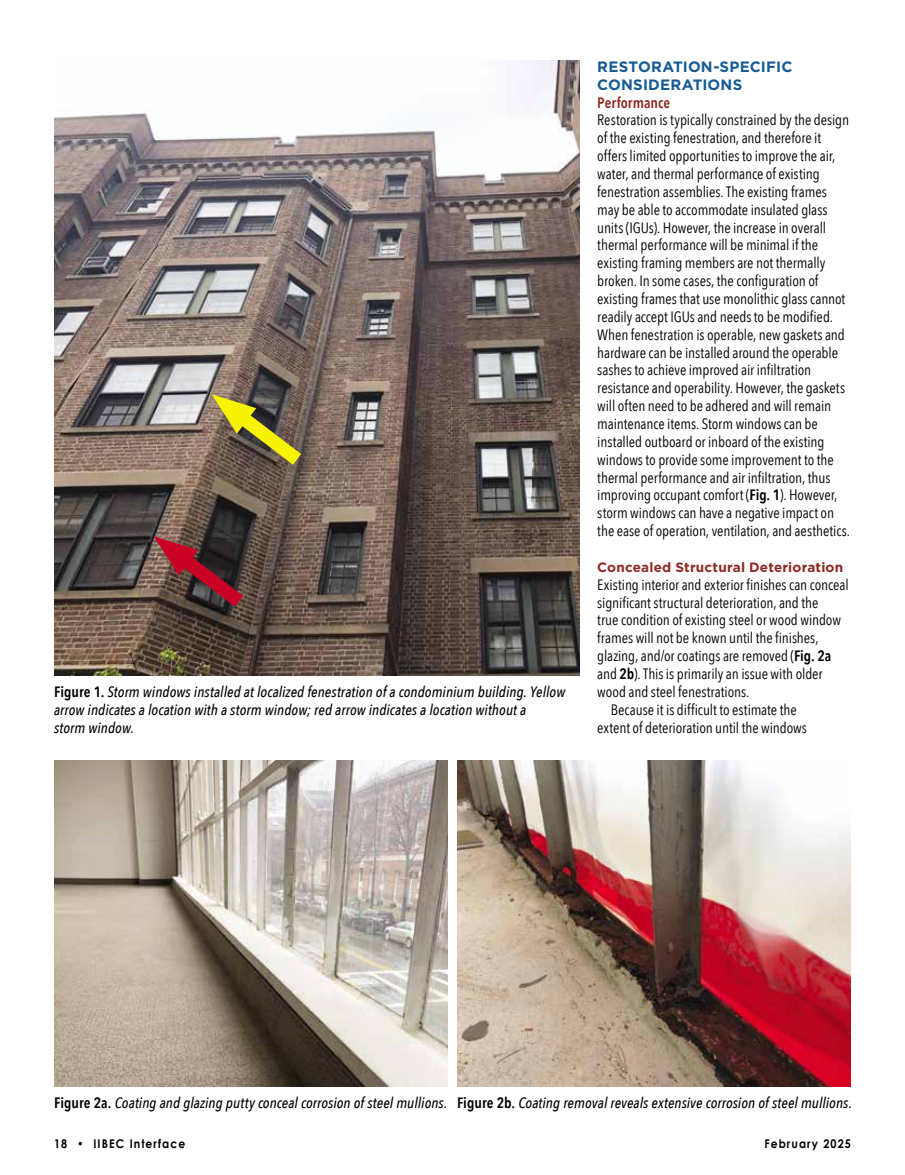
<style>
.page{position:relative;width:905px;height:1175px;background:#fff}
.page>*{position:absolute;margin:0;border:0;box-sizing:border-box;transform-origin:0 0}
.t1{font:15px/17.9px "Avenir Next Condensed";letter-spacing:-.005em;color:#000}
.t2{font:italic 500 15px/17.9px "Avenir Next Condensed";letter-spacing:.005em;color:#000}
.t3{font:700 15px/17.9px "Gotham";letter-spacing:.015em;color:#165b94}
.t4{font:600 15px "Avenir Next Condensed";letter-spacing:.005em;color:#8f2823}
.t5{font:700 13.5px "Gotham";letter-spacing:.015em;color:#8f2823}
.t6{font:700 12px "Century Gothic";letter-spacing:.1em;color:#000;scale:.9 1}
.s1{font-weight:600;font-style:normal}
.s2{font-weight:600}
</style>
<div class="page">
<img style="left:54px;top:760px;width:394px;height:327px">
<img style="left:457px;top:760px;width:393px;height:327px">
<img style="left:54px;top:61px;width:525px;height:615px">
<svg style="left:212px;top:391px;width:104px;height:87px;background:#7c7041"></svg>
<svg style="left:154px;top:533px;width:104px;height:87px;background:#603536"></svg>
<p class="t2" style="left:54px;top:682px;width:513px"><span class="s1">Figure 1.</span> Storm windows installed at localized fenestration of a condominium building. Yellow arrow indicates a location with a storm window; red arrow indicates a location without a<br>storm window.</p>
<p class="t3" style="left:597px;top:58px;width:197px">RESTORATION-SPECIFIC<br>CONSIDERATIONS</p>
<p class="t4" style="left:597px;top:89px;width:74px">Performance</p>
<p class="t1" style="left:597px;top:111px;width:254px">Restoration is typically constrained by the design of the existing fenestration, and therefore it offers limited opportunities to improve the air, water, and thermal performance of existing fenestration assemblies. The existing frames may be able to accommodate insulated glass units (IGUs). However, the increase in overall thermal performance will be minimal if the existing framing members are not thermally broken. In some cases, the configuration of existing frames that use monolithic glass cannot readily accept IGUs and needs to be modified.<br>When fenestration is operable, new gaskets and hardware can be installed around the operable sashes to achieve improved air infiltration resistance and operability. However, the gaskets will often need to be adhered and will remain maintenance items. Storm windows can be installed outboard or inboard of the existing windows to provide some improvement to the thermal performance and air infiltration, thus improving occupant comfort (<span class="s2">Fig. 1</span>). However, storm windows can have a negative impact on the ease of operation, ventilation, and aesthetics.</p>
<p class="t5" style="left:597px;top:558px;width:247px">Concealed Structural Deterioration</p>
<p class="t1" style="left:597px;top:575px;width:253px">Existing interior and exterior finishes can conceal</p>
<p class="t1" style="left:597px;top:592px;width:222px">significant structural deterioration, and the</p>
<p class="t1" style="left:597px;top:610px;width:245px">true condition of existing steel or wood window</p>
<p class="t1" style="left:597px;top:628px;width:223px">frames will not be known until the finishes,</p>
<p class="t1" style="left:597px;top:646px;width:235px">glazing, and/or coatings are removed (<span class="s2">Fig. 2a</span></p>
<p class="t1" style="left:597px;top:664px;width:227px">and <span class="s2">2b</span>). This is primarily an issue with older</p>
<p class="t1" style="left:597px;top:682px;width:154px">wood and steel fenestrations.</p>
<p class="t1" style="left:610px;top:700px;width:187px">Because it is difficult to estimate the</p>
<p class="t1" style="left:597px;top:717px;width:211px">extent of deterioration until the windows</p>
<p class="t2" style="left:54px;top:1093px;width:799px"><span class="s1">Figure 2a.</span> Coating and glazing putty conceal corrosion of steel mullions. <span class="s1">Figure 2b.</span> Coating removal reveals extensive corrosion of steel mullions.</p>
<p class="t6" style="left:54px;top:1136px;width:147px">18 • IIBEC Interface</p>
<p class="t6" style="left:764px;top:1136px;width:98px">February 2025</p>
</div>
